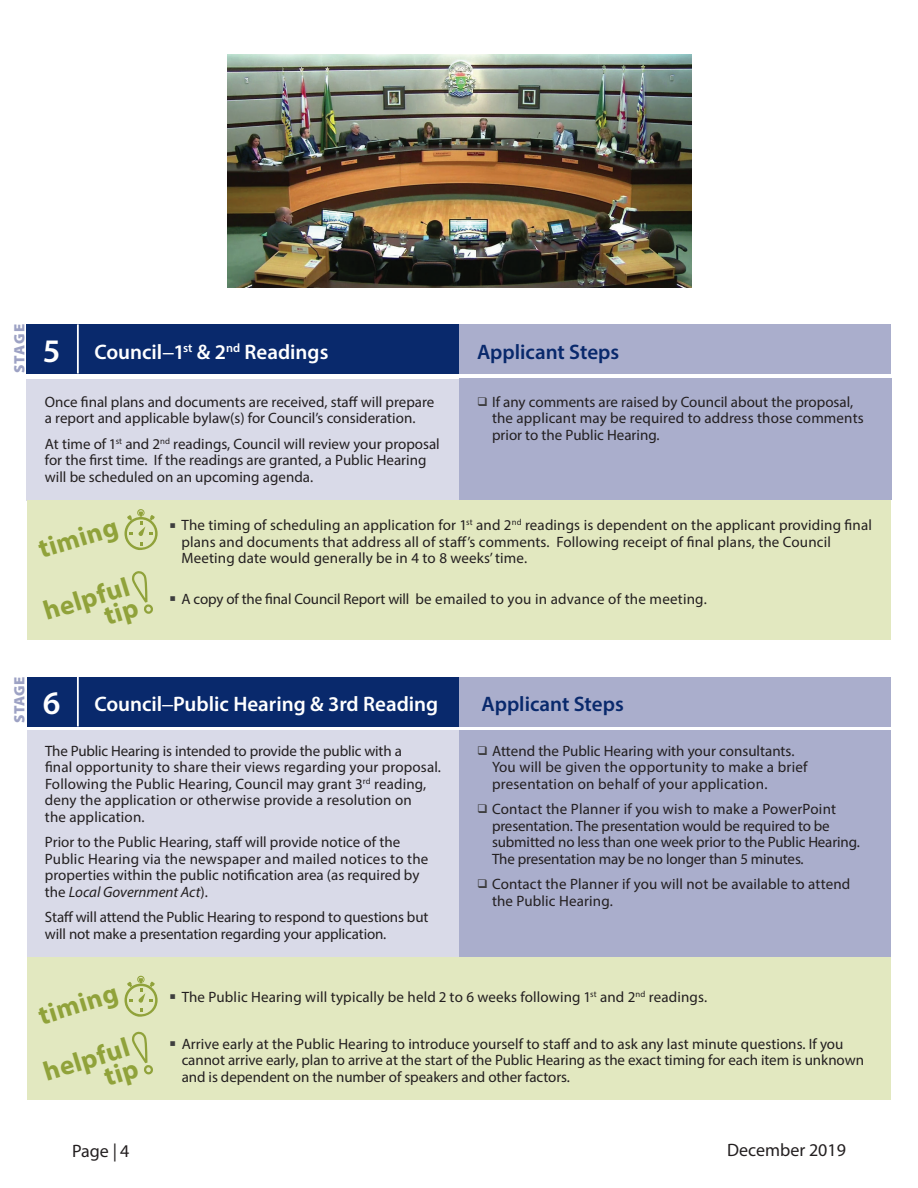
<style>
.page{position:relative;width:918px;height:1188px;background:#fff}
.page>*{position:absolute;margin:0;border:0;box-sizing:border-box;transform-origin:0 0}
.t1{font:600 33px "Myriad Pro";color:#fff}
.t2{font:700 27px/22.5px "Myriad Pro";color:#90a23a;text-align:right}
.t3{font:600 21px "Myriad Pro";color:#fff}
.t4{font:600 21px "Myriad Pro";color:#09296c}
.t5{font:18px "Myriad Pro";color:#231f20}
.t6{font:15px/16.5px "Myriad Pro";color:#231f20}
.t7{font:900 15px "Myriad Pro";letter-spacing:.035em;color:#9da2c4}
.s1{font-family:"Gill Sans Std";font-weight:400}
.s2{font-style:italic}
</style>
<div class="page">
<div style="left:459px;top:731px;width:432px;height:226px;background:#aaaecc"></div>
<div style="left:459px;top:677px;width:432px;height:49px;background:#aaaecc"></div>
<div style="left:27px;top:731px;width:432px;height:226px;background:#d9dae8"></div>
<div style="left:27px;top:677px;width:432px;height:49px;background:#09296c"></div>
<hr style="left:77px;top:677px;width:2px;height:49px;background:#fff">
<div style="left:27px;top:957px;width:864px;height:142px;background:#e2e8c0"></div>
<div style="left:459px;top:324px;width:432px;height:50px;background:#aaaecc"></div>
<div style="left:459px;top:378px;width:432px;height:122px;background:#aaaecc"></div>
<div style="left:27px;top:379px;width:432px;height:121px;background:#d9dae8"></div>
<div style="left:27px;top:324px;width:432px;height:50px;background:#09296c"></div>
<hr style="left:77px;top:324px;width:2px;height:49px;background:#fff">
<div style="left:27px;top:500px;width:864px;height:140px;background:#e2e8c0"></div>
<svg style="left:130px;top:571px;width:25px;height:160px"></svg>
<svg style="left:124px;top:509px;width:34px;height:41px"></svg>
<svg style="left:130px;top:1031px;width:25px;height:69px"></svg>
<svg style="left:124px;top:975px;width:34px;height:42px"></svg>
<img style="left:227px;top:54px;width:464px;height:234px">
<p class="t7" style="left:9px;top:373px;width:51px;rotate:-90deg">STAGE</p>
<h1 class="t1" style="left:43px;top:329px;width:19px">5</h1>
<h3 class="t3" style="left:94px;top:339px;width:236px">Council<span class="s1">–</span>1<sup>st</sup> &amp; 2<sup>nd</sup> Readings</h3>
<h3 class="t4" style="left:477px;top:339px;width:144px">Applicant Steps</h3>
<p class="t6" style="left:45px;top:393px;width:391px">Once final plans and documents are received, staff will prepare a report and applicable bylaw(s) for Council’s consideration.</p>
<p class="t6" style="left:45px;top:435px;width:396px">At time of 1<sup>st</sup> and 2<sup>nd</sup> readings, Council will review your proposal for the first time. If the readings are granted, a Public Hearing will be scheduled on an upcoming agenda.</p>
<p class="t6" style="left:182px;top:517px;width:692px">The timing of scheduling an application for 1<sup>st</sup> and 2<sup>nd</sup> readings is dependent on the applicant providing final plans and documents that address all of staff’s comments. Following receipt of final plans, the Council<br>Meeting date would generally be in 4 to 8 weeks’ time.</p>
<p class="t6" style="left:182px;top:590px;width:527px">A copy of the final Council Report will be emailed to you in advance of the meeting.</p>
<p class="t6" style="left:492px;top:393px;width:373px">If any comments are raised by Council about the proposal, the applicant may be required to address those comments prior to the Public Hearing.</p>
<h2 class="t2" style="left:36px;top:538px;width:83px;rotate:-17deg">timing</h2>
<h2 class="t2" style="left:41px;top:600px;width:92px;rotate:-17deg">helpful tip</h2>
<p class="t7" style="left:9px;top:723px;width:48px;rotate:-90deg">STAGE</p>
<h1 class="t1" style="left:43px;top:682px;width:19px">6</h1>
<h3 class="t3" style="left:94px;top:691px;width:345px">Council<span class="s1">–</span>Public Hearing &amp; 3rd Reading</h3>
<h3 class="t4" style="left:482px;top:691px;width:144px">Applicant Steps</h3>
<p class="t6" style="left:45px;top:742px;width:398px">The Public Hearing is intended to provide the public with a<br>final opportunity to share their views regarding your proposal.<br>Following the Public Hearing, Council may grant 3<sup>rd</sup> reading, deny the application or otherwise provide a resolution on<br>the application.</p>
<p class="t6" style="left:45px;top:834px;width:385px">Prior to the Public Hearing, staff will provide notice of the Public Hearing via the newspaper and mailed notices to the properties within the public notification area (as required by the <span class="s2">Local Government Act</span>).</p>
<p class="t6" style="left:45px;top:909px;width:385px">Staff will attend the Public Hearing to respond to questions but will not make a presentation regarding your application.</p>
<p class="t6" style="left:492px;top:742px;width:317px">Attend the Public Hearing with your consultants.<br>You will be given the opportunity to make a brief presentation on behalf of your application.</p>
<p class="t6" style="left:492px;top:801px;width:369px">Contact the Planner if you wish to make a PowerPoint presentation. The presentation would be required to be submitted no less than one week prior to the Public Hearing.<br>The presentation may be no longer than 5 minutes.</p>
<p class="t6" style="left:492px;top:876px;width:360px">Contact the Planner if you will not be available to attend the Public Hearing.</p>
<h2 class="t2" style="left:36px;top:1004px;width:83px;rotate:-17deg">timing</h2>
<h2 class="t2" style="left:41px;top:1061px;width:92px;rotate:-17deg">helpful tip</h2>
<p class="t6" style="left:182px;top:989px;width:527px">The Public Hearing will typically be held 2 to 6 weeks following 1<sup>st</sup> and 2<sup>nd</sup> readings.</p>
<p class="t6" style="left:182px;top:1035px;width:684px">Arrive early at the Public Hearing to introduce yourself to staff and to ask any last minute questions. If you cannot arrive early, plan to arrive at the start of the Public Hearing as the exact timing for each item is unknown and is dependent on the number of speakers and other factors.</p>
<p class="t5" style="left:72px;top:1139px;width:59px">Page | 4</p>
<p class="t5" style="left:727px;top:1139px;width:120px">December 2019</p>
</div>
